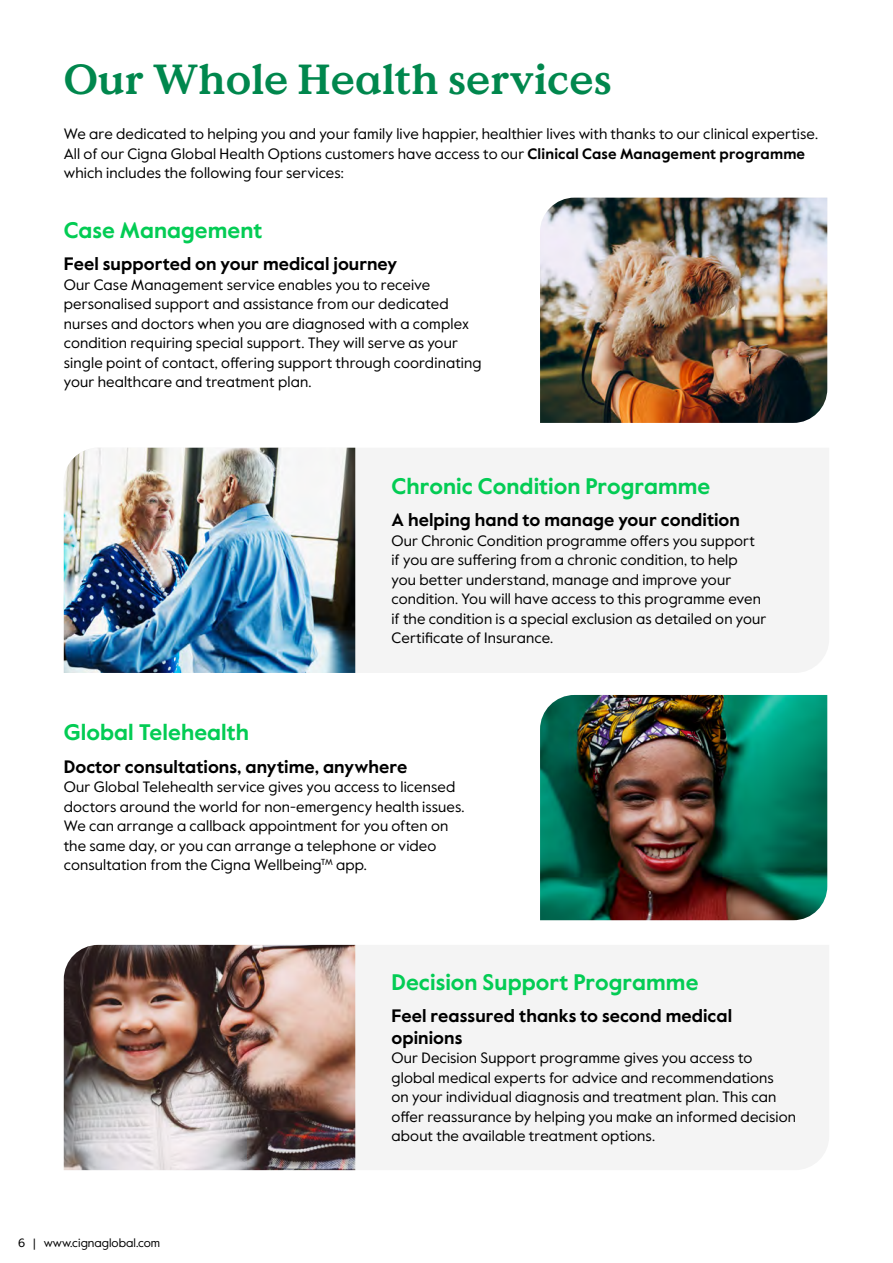
<style>
.page{position:relative;width:893px;height:1263px;background:#fff}
.page>*{position:absolute;margin:0;border:0;box-sizing:border-box;transform-origin:0 0}
.t1{font:700 42px "Value Serif Pro";color:#00874d}
.t2{font:700 22.5px "Value Sans Pro";color:#03cc54}
.t3{font:700 18px/21.6px "Value Sans Pro";letter-spacing:.005em;color:#000}
.t4{font:15px/19.5px "Value Sans Pro";letter-spacing:.01em;color:#000}
.t5{font:12px "Value Sans Pro";color:#000}
.s1{font-weight:700}
</style>
<div class="page">
<img style="left:540px;top:198px;width:287px;height:225px">
<img style="left:540px;top:695px;width:287px;height:225px">
<div style="left:355px;top:448px;width:474px;height:225px;background:#f4f4f4"></div>
<img style="left:64px;top:448px;width:291px;height:225px">
<div style="left:355px;top:945px;width:474px;height:225px;background:#f4f4f4"></div>
<img style="left:64px;top:945px;width:291px;height:225px">
<h1 class="t1" style="left:64px;top:54px;width:549px">Our Whole Health services</h1>
<p class="t4" style="left:64px;top:124px;width:756px">We are dedicated to helping you and your family live happier, healthier lives with thanks to our clinical expertise.<br>All of our Cigna Global Health Options customers have access to our <span class="s1">Clinical Case Management programme </span>which includes the following four services:</p>
<h2 class="t2" style="left:64px;top:216px;width:200px">Case Management</h2>
<p class="t3" style="left:64px;top:254px;width:335px">Feel supported on your medical journey</p>
<p class="t4" style="left:64px;top:275px;width:419px">Our Case Management service enables you to receive personalised support and assistance from our dedicated nurses and doctors when you are diagnosed with a complex condition requiring special support. They will serve as your single point of contact, offering support through coordinating your healthcare and treatment plan.</p>
<h2 class="t2" style="left:392px;top:472px;width:320px">Chronic Condition Programme</h2>
<p class="t3" style="left:392px;top:510px;width:350px">A helping hand to manage your condition</p>
<p class="t4" style="left:392px;top:531px;width:376px">Our Chronic Condition programme offers you support if you are suffering from a chronic condition, to help<br>you better understand, manage and improve your condition. You will have access to this programme even if the condition is a special exclusion as detailed on your Certificate of Insurance.</p>
<h2 class="t2" style="left:64px;top:719px;width:187px">Global Telehealth</h2>
<p class="t3" style="left:64px;top:756px;width:345px">Doctor consultations, anytime, anywhere</p>
<p class="t4" style="left:64px;top:778px;width:402px">Our Global Telehealth service gives you access to licensed doctors around the world for non-emergency health issues.<br>We can arrange a callback appointment for you often on the same day, or you can arrange a telephone or video consultation from the Cigna Wellbeing<sup>TM</sup> app.</p>
<p class="t5" style="left:18px;top:1235px;width:144px">6 | www.cignaglobal.com</p>
<h2 class="t2" style="left:392px;top:968px;width:308px">Decision Support Programme</h2>
<p class="t3" style="left:392px;top:1005px;width:342px">Feel reassured thanks to second medical opinions</p>
<p class="t4" style="left:392px;top:1048px;width:406px">Our Decision Support programme gives you access to global medical experts for advice and recommendations<br>on your individual diagnosis and treatment plan. This can offer reassurance by helping you make an informed decision about the available treatment options.</p>
</div>
